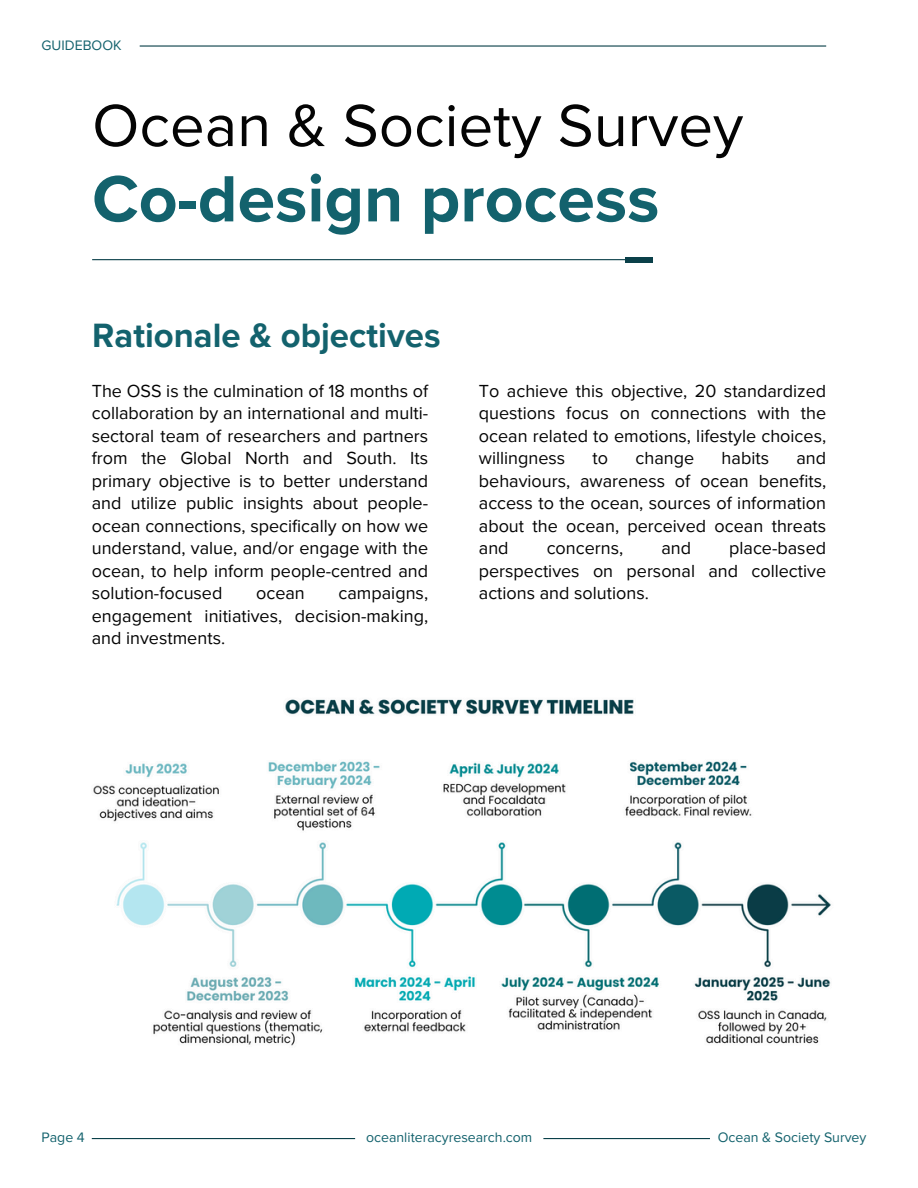
<style>
.page{position:relative;width:918px;height:1188px;background:#fff}
.page>*{position:absolute;margin:0;border:0;box-sizing:border-box;transform-origin:0 0}
.t1{font:700 67.8px "Proxima Nova";color:#13626d}
.t2{font:61.8px "Proxima Nova";color:#040404}
.t3{font:700 34.8px "Proxima Nova";color:#13626d}
.t4{font:18px/22.5px "Proxima Nova";color:#040404;text-align:justify}
.t5{font:14.1px "Proxima Nova";color:#13626d}
</style>
<div class="page">
<hr style="left:92px;top:259px;width:547px;height:1px;background:#0a4049">
<div style="left:625px;top:257px;width:28px;height:6px;background:#0a4049"></div>
<hr style="left:140px;top:45px;width:686px;height:2px;background:#0a4049">
<hr style="left:92px;top:1138px;width:263px;height:1px;background:#0a4049">
<hr style="left:543px;top:1138px;width:167px;height:1px;background:#0a4049">
<img style="left:93px;top:699px;width:738px;height:347px">
<h5 class="t5" style="left:42px;top:37px;width:82px">GUIDEBOOK</h5>
<h2 class="t2" style="left:92px;top:89px;width:653px">Ocean &amp; Society Survey</h2>
<h1 class="t1" style="left:92px;top:159px;width:569px">Co-design process</h1>
<h4 class="t3" style="left:92px;top:315px;width:350px">Rationale &amp; objectives</h4>
<p class="t4" style="left:92px;top:380px;width:338px">The OSS is the culmination of 18 months of collaboration by an international and multi&shy;sectoral team of researchers and partners from the Global North and South. Its primary objective is to better understand and utilize public insights about people&shy;ocean connections, specifically on how we understand, value, and/or engage with the ocean, to help inform people-centred and solution-focused</p>
<p class="t4" style="left:92px;top:582px;width:338px;text-indent:247px">campaigns, engagement initiatives, decision-making, and investments.</p>
<p class="t4" style="left:256px;top:582px;width:50px">ocean</p>
<h3 class="t4" style="left:479px;top:380px;width:349px">To achieve this objective, 20 standardized questions focus on connections with the ocean related to emotions, lifestyle choices, willingness</h3>
<h3 class="t4" style="left:479px;top:447px;width:349px;text-indent:318px">and behaviours, awareness of ocean benefits, access to the ocean, sources of information about the ocean, perceived ocean threats and</h3>
<h3 class="t4" style="left:593px;top:447px;width:17px">to</h3>
<h3 class="t4" style="left:636px;top:447px;width:60px">change</h3>
<h3 class="t4" style="left:722px;top:447px;width:49px">habits</h3>
<h3 class="t4" style="left:479px;top:537px;width:349px;text-indent:250px">place-based perspectives on personal and collective actions and solutions.</h3>
<h3 class="t4" style="left:547px;top:537px;width:78px">concerns,</h3>
<h3 class="t4" style="left:661px;top:537px;width:31px">and</h3>
<h4 class="t5" style="left:42px;top:1129px;width:45px">Page 4</h4>
<p class="t5" style="left:718px;top:1129px;width:150px">Ocean &amp; Society Survey</p>
<p class="t5" style="left:366px;top:1129px;width:168px">oceanliteracyresearch.com</p>
</div>
